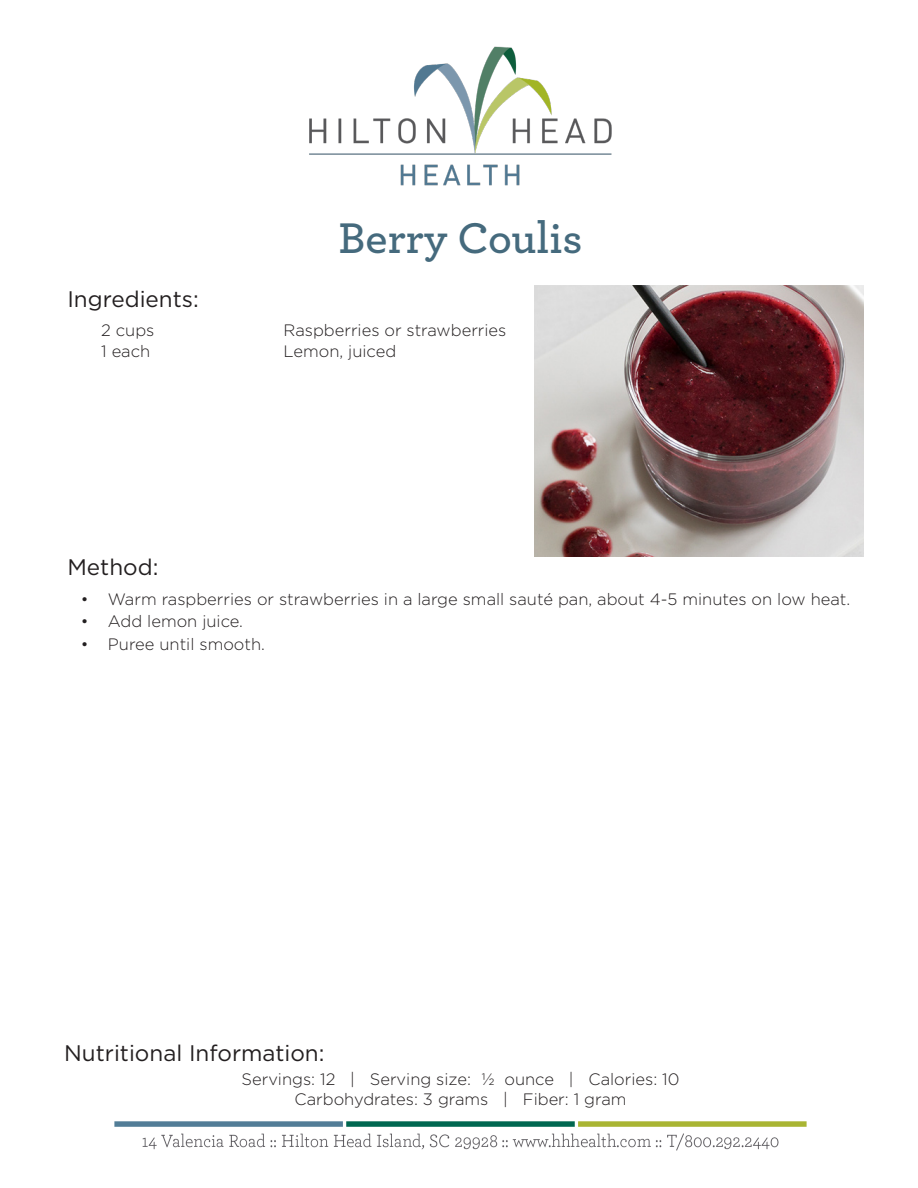
<style>
.page{position:relative;width:918px;height:1188px;background:#fff}
.page>*{position:absolute;margin:0;border:0;box-sizing:border-box;transform-origin:0 0}
.t1{font:600 45px "Archer";color:#456a7d}
.t2{font:22.5px "Gotham";color:#231f20}
.t3{font:300 16.5px "Gotham";color:#231f20}
</style>
<div class="page">
<img style="left:114px;top:1121px;width:693px;height:30px">
<img style="left:309px;top:46px;width:303px;height:140px">
<img style="left:535px;top:285px;width:329px;height:272px">
<p class="t1" style="left:339px;top:204px;width:245px">Berry Coulis</p>
<p class="t2" style="left:67px;top:285px;width:133px">Ingredients:</p>
<p class="t3" style="left:101px;top:319px;width:55px">2 cups</p>
<p class="t3" style="left:283px;top:319px;width:225px">Raspberries or strawberries</p>
<p class="t3" style="left:101px;top:340px;width:51px">1 each</p>
<p class="t3" style="left:283px;top:340px;width:114px">Lemon, juiced</p>
<p class="t2" style="left:67px;top:552px;width:93px">Method:</p>
<p class="t3" style="left:81px;top:589px;width:771px">• Warm raspberries or strawberries in a large small sauté pan, about 4-5 minutes on low heat.</p>
<p class="t3" style="left:81px;top:611px;width:164px">• Add lemon juice.</p>
<p class="t3" style="left:81px;top:634px;width:186px">• Puree until smooth.</p>
<p class="t2" style="left:64px;top:1039px;width:262px">Nutritional Information:</p>
<p class="t3" style="left:242px;top:1069px;width:440px">Servings: 12 | Serving size: ½ ounce | Calories: 10</p>
<p class="t3" style="left:295px;top:1089px;width:333px">Carbohydrates: 3 grams | Fiber: 1 gram</p>
</div>
